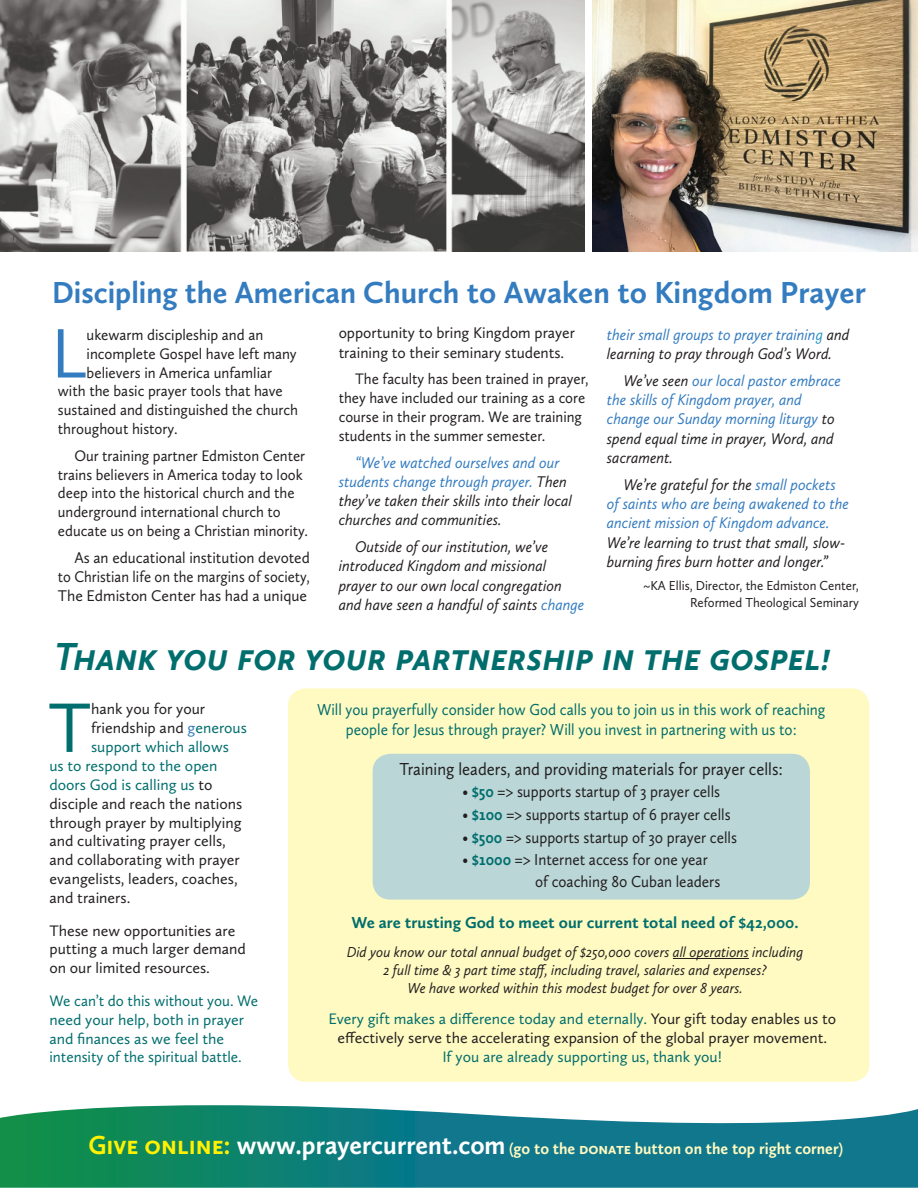
<style>
.page{position:relative;width:918px;height:1188px;background:#fff}
.page>*{position:absolute;margin:0;border:0;box-sizing:border-box;transform-origin:0 0}
.t1{font:72.45px "Calluna Sans";color:#347cc0;scale:.95 1}
.t2{font:72.45px "Calluna Sans";color:#006e6d}
.t3{font:italic 700 40.5px "Calluna Sans";color:#006e6d;scale:.93 1}
.t4{font:700 31.5px "Calluna Sans";color:#347cc0;scale:.95 1}
.t5{font:18px "Calluna Sans";color:#231f20;scale:.92 1}
.t6{font:16.5px/21.6px "Calluna Sans";letter-spacing:-.005em;color:#231f20;scale:.92 1}
.t7{font:16.5px/19.8px "Calluna Sans";color:#006e6d;text-align:center;scale:.92 1}
.t8{font:700 16.5px "Calluna Sans";color:#fffac1;scale:.95 1}
.t9{font:700 16.5px "Calluna Sans";color:#006e6d}
.t10{font:italic 16.05px/19.2px "Calluna Sans";color:#231f20;scale:.95 1}
.t11{font:italic 16.05px/19.2px "Calluna Sans";color:#347cc0;scale:.95 1}
.t12{font:16.05px/19.2px "Calluna Sans";color:#231f20;text-align:justify;scale:.95 1}
.t13{font:16.05px/19.2px "Calluna Sans";color:#231f20}
.t14{font:15.75px/18.9px "Calluna Sans";color:#231f20}
.t15{font:15.75px/18.9px "Calluna Sans";color:#231f20;scale:.94 1}
.t16{font:15.75px "Calluna Sans";color:#231f20;scale:.95 1}
.t17{font:15.75px/18.9px "Calluna Sans";color:#006e6d;scale:.96 1}
.t18{font:15.75px "Calluna Sans";color:#006e6d}
.t19{font:italic 15px/18px "Calluna Sans";color:#231f20;text-align:center;scale:.95 1}
.t20{font:13.5px/16.2px "Calluna Sans";color:#231f20;text-align:right;scale:.95 1}
.s1{color:#347cc0}
.s2{color:#2d96c1}
.s3{color:#231f20}
.s4{color:#006e6d}
.s5{font-weight:700;color:#006e6d}
.s6{font-size:27px;color:#fff101}
.s7{font-size:27px;color:#fff}
</style>
<div class="page">
<div style="left:288px;top:688px;width:581px;height:394px;background:#fffac1;border-radius:18px"></div>
<div style="left:373px;top:754px;width:437px;height:146px;background:#bad6d7;border-radius:18px"></div>
<img style="left:0;top:0;width:585px;height:252px">
<img style="left:592px;top:0;width:326px;height:252px">
<hr style="left:673px;top:958px;width:76px;height:1px;background:#231f20">
<svg style="left:0;top:1105px;width:918px;height:83px;background:#298b88"></svg>
<h3 class="t4" style="left:52px;top:273px;width:858px">Discipling the American Church to Awaken to Kingdom Prayer</h3>
<h1 class="t1" style="left:51px;top:309px;width:39px">L</h1>
<p class="t16" style="left:87px;top:325px;width:188px">ukewarm discipleship and an</p>
<p class="t13" style="left:339px;top:323px;width:238px">opportunity to bring Kingdom prayer training to their seminary students.</p>
<p class="t15" style="left:339px;top:369px;width:267px;text-indent:16px">The faculty has been trained in prayer, they have included our training as a core course in their program. We are training students in the summer semester.</p>
<p class="t10" style="left:339px;top:452px;width:247px;text-indent:16px"><span class="s1">“We’ve watched ourselves and our students change through prayer.</span> Then they’ve taken their skills into their local churches and communities.</p>
<p class="t10" style="left:339px;top:537px;width:260px;text-indent:16px">Outside of our institution, we’ve introduced Kingdom and missional prayer to our own local congregation and have seen a handful of saints <span class="s1">change</span></p>
<p class="t10" style="left:607px;top:325px;width:257px"><span class="s1">their small groups to prayer trainin</span><span class="s2">g</span> and learning to pray through God’s Word.</p>
<p class="t11" style="left:607px;top:371px;width:248px;text-indent:16px"><span class="s3">We’ve seen</span> our local pastor embrace the skills of Kingdom prayer, and change our Sunday morning liturgy <span class="s3">to spend equal time in prayer, Word, and sacrament.</span></p>
<p class="t11" style="left:607px;top:475px;width:256px;text-indent:16px"><span class="s3">We’re grateful for the</span> small pockets of saints who are being awakened to the ancient mission of Kingdom advance.</p>
<p class="t10" style="left:607px;top:532px;width:253px">We’re learning to trust that small, slow&shy;burning fires burn hotter and longer.”</p>
<p class="t20" style="left:643px;top:578px;width:229px">~KA Ellis, Director, the Edmiston Center,<br>Reformed Theological Seminary</p>
<h2 class="t3" style="left:55px;top:631px;width:837px">Thank you for your partnership in the gospel!</h2>
<p class="t7" style="left:317px;top:700px;width:554px">Will you prayerfully consider how God calls you to join us in this work of reaching people for Jesus through prayer? Will you invest in partnering with us to:</p>
<p class="t16" style="left:87px;top:344px;width:223px">incomplete Gospel have left many</p>
<p class="t16" style="left:87px;top:363px;width:197px">believers in America unfamliar</p>
<p class="t16" style="left:58px;top:382px;width:238px">with the basic prayer tools that have</p>
<p class="t16" style="left:58px;top:401px;width:254px">sustained and distinguished the church</p>
<p class="t16" style="left:58px;top:419px;width:128px">throughout history.</p>
<p class="t15" style="left:58px;top:446px;width:268px;text-indent:16px">Our training partner Edmiston Center trains believers in America today to look deep into the historical church and the underground international church to educate us on being a Christian minority.</p>
<p class="t12" style="left:58px;top:548px;width:267px;text-indent:16px">As an educational institution devoted to Christian life on the margins of society, The Edmiston Center has had a unique</p>
<h1 class="t2" style="left:48px;top:684px;width:44px">T</h1>
<p class="t14" style="left:91px;top:699px;width:116px">hank you for your</p>
<p class="t14" style="left:91px;top:718px;width:157px">friendship and <span class="s1">g</span><span class="s4">enerous</span></p>
<p class="t18" style="left:91px;top:737px;width:139px">support which allows</p>
<p class="t18" style="left:49px;top:756px;width:170px">us to respond to the open</p>
<p class="t18" style="left:49px;top:775px;width:165px">doors God is calling us <span class="s3">to</span></p>
<p class="t14" style="left:49px;top:794px;width:194px">disciple and reach the nations</p>
<p class="t14" style="left:49px;top:813px;width:194px">through prayer by multiplying</p>
<p class="t14" style="left:49px;top:831px;width:178px">and cultivating prayer cells,</p>
<p class="t14" style="left:49px;top:850px;width:192px">and collaborating with prayer</p>
<p class="t14" style="left:49px;top:869px;width:190px">evangelists, leaders, coaches,</p>
<p class="t14" style="left:49px;top:888px;width:83px">and trainers.</p>
<p class="t14" style="left:49px;top:921px;width:198px">These new opportunities are putting a much larger demand on our limited resources.</p>
<p class="t17" style="left:49px;top:991px;width:219px">We can’t do this without you. We need your help, both in prayer and finances as we feel the intensity of the spiritual battle.</p>
<p class="t5" style="left:400px;top:758px;width:418px">Training leaders, and providing materials for prayer cells:</p>
<p class="t6" style="left:463px;top:781px;width:282px">• <span class="s5">$50</span> =&gt; supports startup of 3 prayer cells</p>
<p class="t6" style="left:463px;top:803px;width:293px">• <span class="s5">$100</span> =&gt; supports startup of 6 prayer cells</p>
<p class="t6" style="left:463px;top:826px;width:300px">• <span class="s5">$500</span> =&gt; supports startup of 30 prayer cells</p>
<p class="t6" style="left:535px;top:849px;width:203px;text-indent:-72px">• <span class="s5">$1000</span> =&gt; Internet access for one year of coaching 80 Cuban leaders</p>
<p class="t9" style="left:351px;top:913px;width:449px">We are trusting God to meet our current total need of $42,000.</p>
<p class="t19" style="left:347px;top:943px;width:482px">Did you know our total annual budget of $250,000 covers all operations including<br>2 full time &amp; 3 part time staff, including travel, salaries and expenses?<br>We have worked within this modest budget for over 8 years.</p>
<p class="t14" style="left:328px;top:1009px;width:509px;text-align:center"><span class="s4">Every gift makes a difference today and eternally.</span> Your gift today enables us to effectively serve the accelerating expansion of the global prayer movement.</p>
<p class="t18" style="left:442px;top:1047px;width:281px">If you are already supporting us, thank you!</p>
<p class="t8" style="left:88px;top:1138px;width:796px"><span class="s6">Give online:</span> <span class="s7">www.prayercurrent.com</span> (go to the donate button on the top right corner)</p>
</div>
